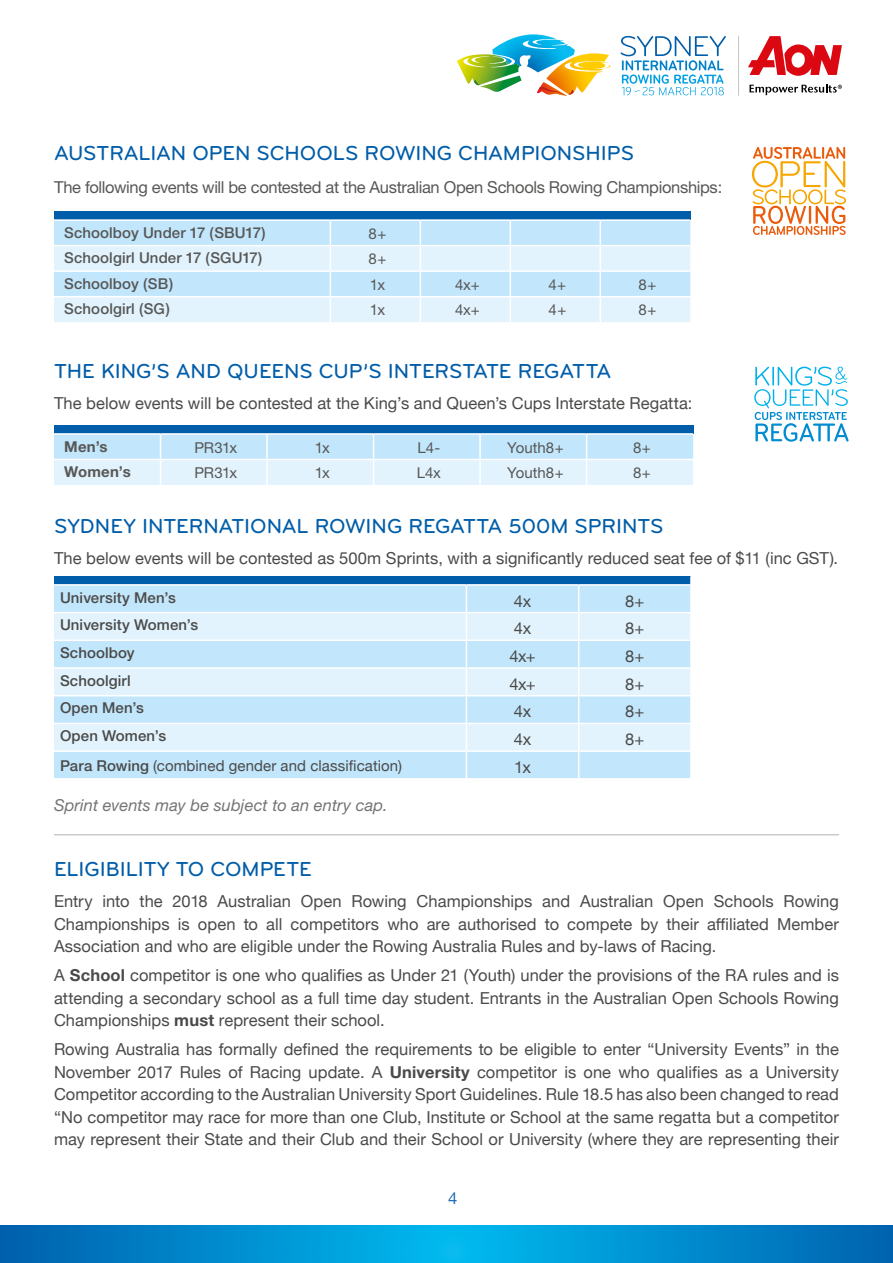
<style>
.page{position:relative;width:893px;height:1263px;background:#fff}
.page>*{position:absolute;margin:0;border:0;box-sizing:border-box;transform-origin:0 0}
.t1{font:500 21px "Bryant";letter-spacing:-.005em;color:#005da9}
.t2{font:16.5px/22.5px "Helvetica Neue";color:#4a4a49;text-align:justify}
.t3{font:16.5px "Helvetica Neue";letter-spacing:-.02em;color:#575756}
.t4{font:italic 16.5px "Helvetica Neue";letter-spacing:.005em;color:#757474}
.t5{font:16.5px "Helvetica Neue";color:#206fb7}
.t6{font:500 15px "Helvetica Neue";letter-spacing:.005em;color:#575756}
.t7{font:500 15px "Helvetica Neue";letter-spacing:.01em;color:#4a4a49}
.t8{font:15px "Helvetica Neue";letter-spacing:-.01em;color:#575756}
.t9{font:15px "Helvetica Neue";letter-spacing:.005em;color:#4a4a49}
.t10{font:700 15px "Helvetica Neue";letter-spacing:.015em;color:#575756}
.s1{font-weight:500}
.s2{font-weight:700}
</style>
<div class="page">
<svg style="left:0;top:1225px;width:893px;height:38px;background:#008dce"></svg>
<svg style="left:457px;top:34px;width:154px;height:62px"></svg>
<hr style="left:738px;top:36px;width:1px;height:59px;background:#c6c6c6">
<svg style="left:748px;top:36px;width:94px;height:40px"></svg>
<svg style="left:749px;top:84px;width:93px;height:11px"></svg>
<svg style="left:621px;top:36px;width:105px;height:59px"></svg>
<div style="left:54px;top:212px;width:636px;height:8px;background:#005da9"></div>
<div style="left:54px;top:221px;width:636px;height:24px;background:#c2e6fb"></div>
<svg style="left:54px;top:246px;width:636px;height:76px;background:#d7eefc"></svg>
<hr style="left:54px;top:270px;width:276px;height:2px;background:#fff">
<hr style="left:330px;top:270px;width:90px;height:2px;background:#fff">
<hr style="left:420px;top:270px;width:90px;height:2px;background:#fff">
<hr style="left:510px;top:270px;width:90px;height:2px;background:#fff">
<hr style="left:600px;top:270px;width:90px;height:2px;background:#fff">
<hr style="left:54px;top:296px;width:276px;height:1px;background:#fff">
<hr style="left:330px;top:296px;width:90px;height:1px;background:#fff">
<svg style="left:330px;top:221px;width:1px;height:101px"></svg>
<hr style="left:420px;top:296px;width:90px;height:1px;background:#fff">
<svg style="left:420px;top:221px;width:1px;height:101px"></svg>
<hr style="left:510px;top:296px;width:90px;height:1px;background:#fff">
<svg style="left:510px;top:221px;width:1px;height:101px"></svg>
<hr style="left:600px;top:296px;width:90px;height:1px;background:#fff">
<svg style="left:600px;top:221px;width:1px;height:101px"></svg>
<hr style="left:54px;top:219px;width:276px;height:2px;background:#fff">
<hr style="left:330px;top:219px;width:90px;height:2px;background:#fff">
<hr style="left:420px;top:219px;width:90px;height:2px;background:#fff">
<hr style="left:510px;top:219px;width:90px;height:2px;background:#fff">
<hr style="left:600px;top:219px;width:90px;height:2px;background:#fff">
<div style="left:54px;top:425px;width:639px;height:9px;background:#005da9"></div>
<svg style="left:54px;top:435px;width:639px;height:50px;background:#d4edfc"></svg>
<hr style="left:54px;top:433px;width:107px;height:2px;background:#fff">
<hr style="left:161px;top:433px;width:106px;height:2px;background:#fff">
<hr style="left:267px;top:433px;width:107px;height:2px;background:#fff">
<hr style="left:374px;top:433px;width:106px;height:2px;background:#fff">
<hr style="left:480px;top:433px;width:107px;height:2px;background:#fff">
<hr style="left:587px;top:433px;width:106px;height:2px;background:#fff">
<div style="left:54px;top:576px;width:637px;height:9px;background:#005da9"></div>
<div style="left:54px;top:586px;width:636px;height:192px;background:#c2e6fb"></div>
<svg style="left:54px;top:613px;width:636px;height:137px;background:#d5edfc"></svg>
<hr style="left:54px;top:612px;width:412px;height:1px;background:#fff">
<hr style="left:466px;top:612px;width:113px;height:1px;background:#fff">
<hr style="left:579px;top:612px;width:113px;height:1px;background:#fff">
<hr style="left:54px;top:639px;width:412px;height:2px;background:#fff">
<hr style="left:466px;top:639px;width:113px;height:2px;background:#fff">
<hr style="left:579px;top:639px;width:113px;height:2px;background:#fff">
<hr style="left:54px;top:667px;width:412px;height:2px;background:#fff">
<hr style="left:466px;top:667px;width:113px;height:2px;background:#fff">
<hr style="left:579px;top:667px;width:113px;height:2px;background:#fff">
<hr style="left:54px;top:695px;width:412px;height:1px;background:#fff">
<hr style="left:466px;top:695px;width:113px;height:1px;background:#fff">
<hr style="left:579px;top:695px;width:113px;height:1px;background:#fff">
<hr style="left:54px;top:723px;width:412px;height:1px;background:#fff">
<hr style="left:466px;top:723px;width:113px;height:1px;background:#fff">
<hr style="left:579px;top:723px;width:113px;height:1px;background:#fff">
<hr style="left:54px;top:750px;width:412px;height:2px;background:#fff">
<hr style="left:466px;top:750px;width:113px;height:2px;background:#fff">
<svg style="left:466px;top:586px;width:1px;height:192px"></svg>
<hr style="left:579px;top:750px;width:113px;height:2px;background:#fff">
<svg style="left:578px;top:586px;width:1px;height:192px"></svg>
<hr style="left:54px;top:584px;width:412px;height:2px;background:#fff">
<hr style="left:466px;top:584px;width:113px;height:2px;background:#fff">
<hr style="left:579px;top:584px;width:113px;height:2px;background:#fff">
<hr style="left:54px;top:834px;width:785px;height:1px;background:#b3b2b2">
<svg style="left:754px;top:367px;width:95px;height:75px"></svg>
<svg style="left:752px;top:147px;width:94px;height:88px"></svg>
<p class="t1" style="left:54px;top:142px;width:581px">AUSTRALIAN OPEN SCHOOLS ROWING CHAMPIONSHIPS</p>
<p class="t3" style="left:54px;top:177px;width:670px">The following events will be contested at the Australian Open Schools Rowing Championships:</p>
<p class="t6" style="left:64px;top:223px;width:203px">Schoolboy Under 17 (SBU17)</p>
<p class="t8" style="left:369px;top:224px;width:19px">8+</p>
<p class="t6" style="left:64px;top:249px;width:200px">Schoolgirl Under 17 (SGU17)</p>
<p class="t8" style="left:369px;top:250px;width:19px">8+</p>
<p class="t6" style="left:64px;top:274px;width:110px">Schoolboy (SB)</p>
<p class="t8" style="left:370px;top:275px;width:17px">1x</p>
<p class="t8" style="left:455px;top:275px;width:26px">4x+</p>
<p class="t8" style="left:549px;top:275px;width:19px">4+</p>
<p class="t8" style="left:638px;top:275px;width:19px">8+</p>
<p class="t6" style="left:64px;top:300px;width:107px">Schoolgirl (SG)</p>
<p class="t8" style="left:370px;top:301px;width:17px">1x</p>
<p class="t8" style="left:455px;top:301px;width:26px">4x+</p>
<p class="t8" style="left:549px;top:301px;width:19px">4+</p>
<p class="t8" style="left:638px;top:301px;width:19px">8+</p>
<p class="t1" style="left:54px;top:360px;width:559px">THE KING’S AND QUEENS CUP’S INTERSTATE REGATTA</p>
<p class="t2" style="left:54px;top:393px;width:640px">The below events will be contested at the King’s and Queen’s Cups Interstate Regatta:</p>
<p class="t10" style="left:64px;top:437px;width:45px">Men’s</p>
<p class="t8" style="left:194px;top:438px;width:45px">PR31x</p>
<p class="t8" style="left:315px;top:438px;width:17px">1x</p>
<p class="t8" style="left:418px;top:438px;width:24px">L4-</p>
<p class="t8" style="left:507px;top:438px;width:58px">Youth8+</p>
<p class="t8" style="left:633px;top:438px;width:19px">8+</p>
<p class="t10" style="left:64px;top:463px;width:68px">Women’s</p>
<p class="t8" style="left:194px;top:464px;width:45px">PR31x</p>
<p class="t8" style="left:315px;top:464px;width:17px">1x</p>
<p class="t8" style="left:417px;top:464px;width:26px">L4x</p>
<p class="t8" style="left:507px;top:464px;width:58px">Youth8+</p>
<p class="t8" style="left:633px;top:464px;width:19px">8+</p>
<p class="t1" style="left:54px;top:515px;width:611px">SYDNEY INTERNATIONAL ROWING REGATTA 500M SPRINTS</p>
<p class="t2" style="left:54px;top:548px;width:786px">The below events will be contested as 500m Sprints, with a significantly reduced seat fee of $11 (inc GST).</p>
<p class="t7" style="left:60px;top:588px;width:117px">University Men’s</p>
<p class="t2" style="left:514px;top:590px;width:19px">4x</p>
<p class="t2" style="left:625px;top:590px;width:21px">8+</p>
<p class="t7" style="left:60px;top:616px;width:140px">University Women’s</p>
<p class="t2" style="left:514px;top:618px;width:19px">4x</p>
<p class="t2" style="left:625px;top:618px;width:21px">8+</p>
<p class="t7" style="left:60px;top:644px;width:76px">Schoolboy</p>
<p class="t2" style="left:509px;top:646px;width:28px">4x+</p>
<p class="t2" style="left:625px;top:646px;width:21px">8+</p>
<p class="t7" style="left:60px;top:671px;width:72px">Schoolgirl</p>
<p class="t2" style="left:509px;top:673px;width:28px">4x+</p>
<p class="t2" style="left:625px;top:673px;width:21px">8+</p>
<p class="t7" style="left:60px;top:699px;width:85px">Open Men’s</p>
<p class="t2" style="left:514px;top:701px;width:19px">4x</p>
<p class="t2" style="left:625px;top:701px;width:21px">8+</p>
<p class="t7" style="left:60px;top:727px;width:108px">Open Women’s</p>
<p class="t2" style="left:514px;top:729px;width:19px">4x</p>
<p class="t2" style="left:625px;top:729px;width:21px">8+</p>
<p class="t9" style="left:60px;top:755px;width:343px"><span class="s1">Para Rowing</span> (combined gender and classification)</p>
<p class="t2" style="left:514px;top:757px;width:18px">1x</p>
<p class="t4" style="left:54px;top:795px;width:335px">Sprint events may be subject to an entry cap.</p>
<p class="t1" style="left:54px;top:858px;width:259px">ELIGIBILITY TO COMPETE</p>
<p class="t2" style="left:54px;top:891px;width:786px">Entry into the 2018 Australian Open Rowing Championships and Australian Open Schools Rowing Championships is open to all competitors who are authorised to compete by their affiliated Member Association and who are eligible under the Rowing Australia Rules and by-laws of Racing.</p>
<p class="t2" style="left:54px;top:965px;width:786px">A <span class="s2">School</span> competitor is one who qualifies as Under 21 (Youth) under the provisions of the RA rules and is attending a secondary school as a full time day student. Entrants in the Australian Open Schools Rowing Championships <span class="s2">must</span> represent their school.</p>
<p class="t2" style="left:54px;top:1039px;width:786px">Rowing Australia has formally defined the requirements to be eligible to enter “University Events” in the November 2017 Rules of Racing update. A <span class="s2">University</span> competitor is one who qualifies as a University Competitor according to the Australian University Sport Guidelines. Rule 18.5 has also been changed to read “No competitor may race for more than one Club, Institute or School at the same regatta but a competitor may represent their State and their Club and their School or University (where they are representing their</p>
<p class="t5" style="left:448px;top:1188px;width:11px">4</p>
</div>
